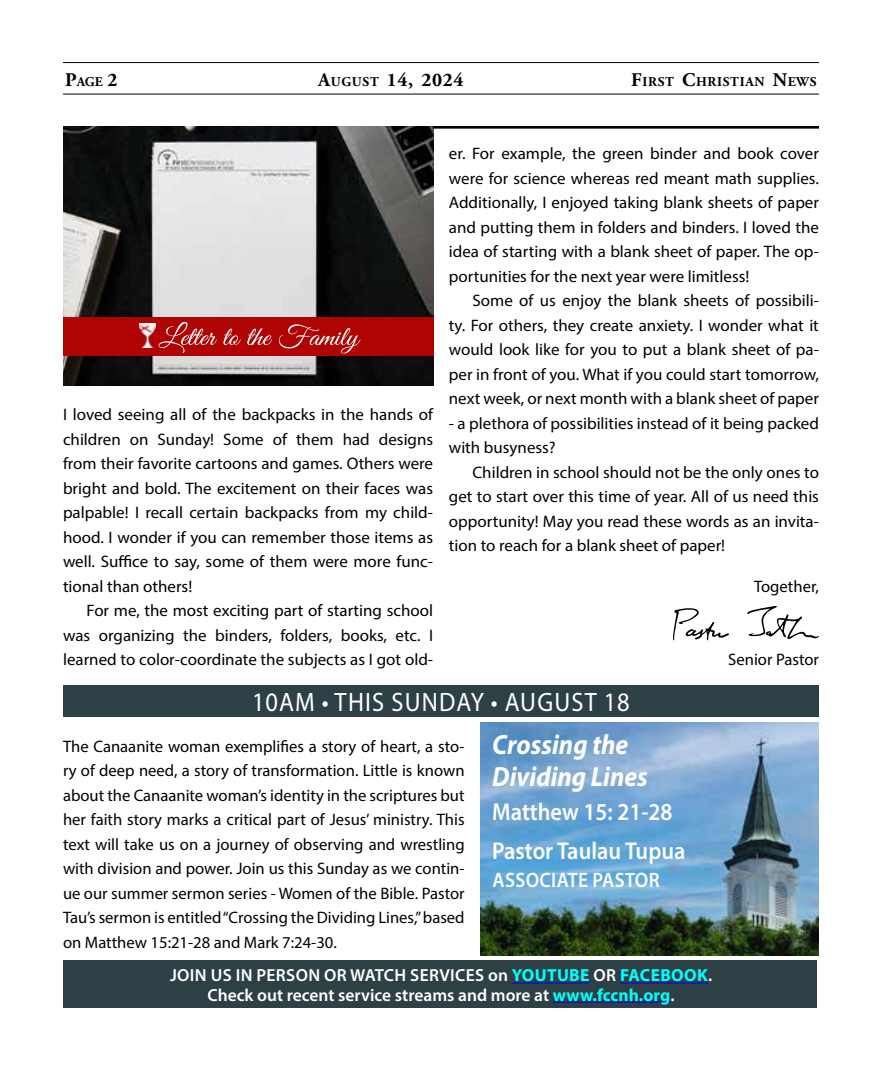
<style>
.page{position:relative;width:882px;height:1071px;background:#fff}
.page>*{position:absolute;margin:0;border:0;box-sizing:border-box;transform-origin:0 0}
.t1{font:italic 700 27.82px/32.6px "Myriad Pro";color:#fefefe;scale:.92 1}
.t2{font:26.78px "Myriad Pro";letter-spacing:.05em;color:#fff;scale:.92 1}
.t3{font:600 24.32px/39.6px "Myriad Pro";color:#fefefe;scale:.92 1}
.t4{font:600 20.82px "Myriad Pro";letter-spacing:.02em;color:#fefefe;scale:.92 1}
.t5{font:700 19.25px "Adobe Garamond Pro";letter-spacing:.035em;color:#000}
.t6{font:600 17.5px/19.2px "Myriad Pro";color:#fff;text-align:center}
.t7{font:16.62px/24.5px "Myriad Pro";color:#000;text-align:justify}
.t8{font:700 13.47px "Adobe Garamond Pro";letter-spacing:.05em;color:#000}
.s1{font-size:19.25px}
.s2{font-size:13.47px}
.s3{font-weight:700;color:#0ff}
</style>
<div class="page">
<hr style="left:63px;top:94px;width:756px;height:1px;background:#000">
<hr style="left:63px;top:62px;width:756px;height:1px;background:#000">
<hr style="left:63px;top:126px;width:756px;height:3px;background:#000">
<img style="left:480px;top:722px;width:339px;height:234px">
<div style="left:63px;top:961px;width:754px;height:47px;background:#2d4046"></div>
<hr style="left:512px;top:983px;width:78px;height:1px;background:#00f">
<hr style="left:620px;top:983px;width:88px;height:1px;background:#00f">
<hr style="left:553px;top:1002px;width:117px;height:1px;background:#00f">
<img style="left:63px;top:126px;width:370px;height:260px">
<div style="left:63px;top:317px;width:370px;height:38px;background:#b00404"></div>
<img style="left:139px;top:323px;width:16px;height:24px">
<svg style="left:159px;top:322px;width:202px;height:31px"></svg>
<svg style="left:747px;top:606px;width:72px;height:33px"></svg>
<svg style="left:673px;top:608px;width:56px;height:32px"></svg>
<div style="left:63px;top:685px;width:756px;height:32px;background:#2d4046"></div>
<p class="t8" style="left:65px;top:73px;width:54px"><span class="s1">P</span>AGE <span class="s1">2</span></p>
<p class="t5" style="left:318px;top:68px;width:147px">A<span class="s2">UGUST</span> 14, 2024</p>
<p class="t8" style="left:631px;top:73px;width:187px"><span class="s1">F</span>IRST <span class="s1">C</span>HRISTIAN <span class="s1">N</span>EWS</p>
<p class="t7" style="left:63px;top:402px;width:372px">I loved seeing all of the backpacks in the hands of children on Sunday! Some of them had designs from their favorite cartoons and games. Others were bright and bold. The excitement on their faces was palpable! I recall certain backpacks from my child&shy;hood. I wonder if you can remember those items as well. Suffice to say, some of them were more func&shy;tional than others!</p>
<p class="t7" style="left:63px;top:598px;width:372px;text-indent:24px">For me, the most exciting part of starting school was organizing the binders, folders, books, etc. I learned to color-coordinate the subjects as I got old-</p>
<p class="t7" style="left:449px;top:141px;width:372px">er. For example, the green binder and book cover were for science whereas red meant math supplies.<br>Additionally, I enjoyed taking blank sheets of paper and putting them in folders and binders. I loved the idea of starting with a blank sheet of paper. The op&shy;portunities for the next year were limitless!</p>
<p class="t7" style="left:449px;top:288px;width:372px;text-indent:24px">Some of us enjoy the blank sheets of possibili&shy;ty. For others, they create anxiety. I wonder what it would look like for you to put a blank sheet of pa&shy;per in front of you. What if you could start tomorrow, next week, or next month with a blank sheet of paper</p>
<p class="t7" style="left:449px;top:411px;width:372px">- a plethora of possibilities instead of it being packed with busyness?</p>
<p class="t7" style="left:449px;top:460px;width:372px;text-indent:24px">Children in school should not be the only ones to get to start over this time of year. All of us need this opportunity! May you read these words as an invita&shy;tion to reach for a blank sheet of paper!</p>
<p class="t7" style="left:754px;top:573px;width:66px">Together,</p>
<p class="t7" style="left:728px;top:647px;width:92px">Senior Pastor</p>
<h2 class="t2" style="left:252px;top:685px;width:412px">10AM • THIS SUNDAY • AUGUST 18</h2>
<p class="t7" style="left:63px;top:734px;width:403px">The Canaanite woman exemplifies a story of heart, a sto&shy;ry of deep need, a story of transformation. Little is known about the Canaanite woman’s identity in the scriptures but her faith story marks a critical part of Jesus’ ministry. This text will take us on a journey of observing and wrestling with division and power. Join us this Sunday as we contin&shy;ue our summer sermon series - Women of the Bible. Pastor Tau’s sermon is entitled “Crossing the Dividing Lines,” based on Matthew 15:21-28 and Mark 7:24-30.</p>
<h1 class="t1" style="left:492px;top:727px;width:171px">Crossing the<br>Dividing Lines</h1>
<h3 class="t3" style="left:492px;top:791px;width:212px">Matthew 15: 21-28<br>Pastor Taulau Tupua</h3>
<p class="t4" style="left:492px;top:866px;width:183px">ASSOCIATE PASTOR</p>
<p class="t6" style="left:170px;top:965px;width:544px">JOIN US IN PERSON OR WATCH SERVICES on <span class="s3">YOUTUBE</span> OR <span class="s3">FACEBOOK</span>.<br>Check out recent service streams and more at <span class="s3">www.fccnh.org</span>.</p>
</div>
